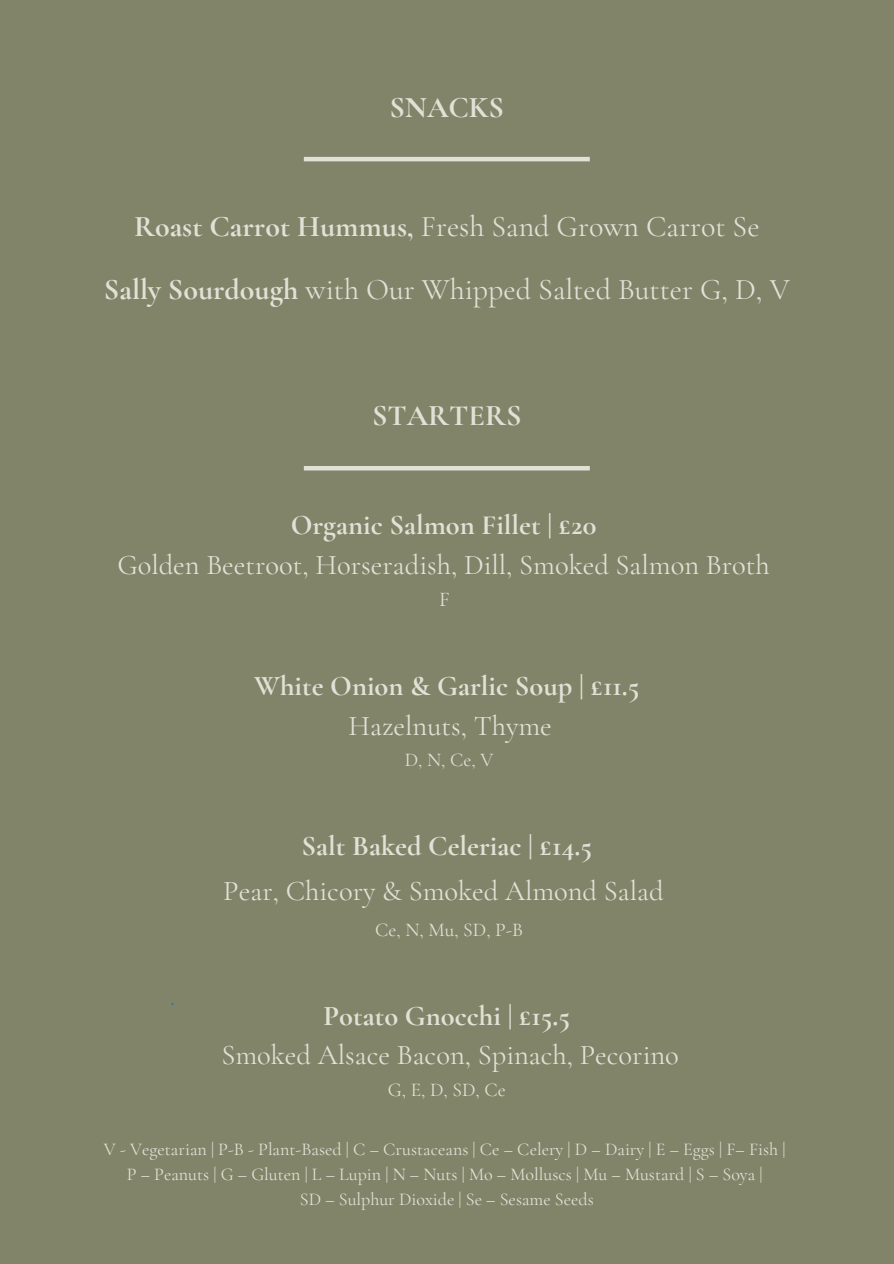
<style>
.page{position:relative;width:894px;height:1264px;background:#fff}
.page>*{position:absolute;margin:0;border:0;box-sizing:border-box;transform-origin:0 0}
.t1{font:30px/63px "Cormorant Garamond";color:#e1e1d6;text-align:center}
.t2{font:700 30px "Cormorant Garamond";color:#e1e1d6}
.t3{font:28.5px "Cormorant Garamond";color:#e1e1d6}
.t4{font:700 28.5px "Cormorant Garamond";color:#e1e1d6}
.t5{font:21px "Cormorant Garamond";color:#e1e1d6}
.t6{font:19.5px "Cormorant Garamond";color:#e1e1d6}
.t7{font:18px "Cormorant Garamond";color:#e1e1d6}
.s1{font-weight:700}
</style>
<div class="page">
<div style="left:0;top:0;width:893px;height:1263px;background:#818469"></div>
<hr style="left:304px;top:157px;width:285px;height:4px;background:#e1e1d6">
<hr style="left:304px;top:466px;width:285px;height:4px;background:#e1e1d6">
<h1 class="t2" style="left:389px;top:89px;width:116px">SNACKS</h1>
<h1 class="t1" style="left:104px;top:195px;width:687px"><span class="s1">Roast Carrot Hummus,</span> Fresh Sand Grown Carrot Se<br><span class="s1">Sally Sourdough</span> with Our Whipped Salted Butter G, D, V</h1>
<h1 class="t2" style="left:372px;top:397px;width:151px">STARTERS</h1>
<h2 class="t4" style="left:290px;top:508px;width:307px">Organic Salmon Fillet | £20</h2>
<h2 class="t3" style="left:117px;top:547px;width:653px">Golden Beetroot, Horseradish, Dill, Smoked Salmon Broth</h2>
<p class="t5" style="left:439px;top:587px;width:12px">F</p>
<h2 class="t4" style="left:254px;top:669px;width:387px">White Onion &amp; Garlic Soup | £11.5</h2>
<h2 class="t3" style="left:348px;top:708px;width:205px">Hazelnuts, Thyme</h2>
<p class="t6" style="left:404px;top:748px;width:90px">D, N, Ce, V</p>
<h2 class="t4" style="left:301px;top:828px;width:292px">Salt Baked Celeriac | £14.5</h2>
<h2 class="t3" style="left:223px;top:873px;width:442px">Pear, Chicory &amp; Smoked Almond Salad</h2>
<p class="t6" style="left:375px;top:918px;width:149px">Ce, N, Mu, SD, P-B</p>
<h2 class="t4" style="left:323px;top:998px;width:248px">Potato Gnocchi | £15.5</h2>
<h2 class="t3" style="left:221px;top:1038px;width:459px">Smoked Alsace Bacon, Spinach, Pecorino</h2>
<p class="t6" style="left:388px;top:1077px;width:119px">G, E, D, SD, Ce</p>
<p class="t7" style="left:104px;top:1138px;width:683px">V - Vegetarian | P-B - Plant-Based | C – Crustaceans | Ce – Celery | D – Dairy | E – Eggs | F– Fish |</p>
<p class="t7" style="left:127px;top:1163px;width:637px">P – Peanuts | G – Gluten | L – Lupin | N – Nuts | Mo – Molluscs | Mu – Mustard | S – Soya |</p>
<p class="t7" style="left:300px;top:1187px;width:295px">SD – Sulphur Dioxide | Se – Sesame Seeds</p>
</div>
